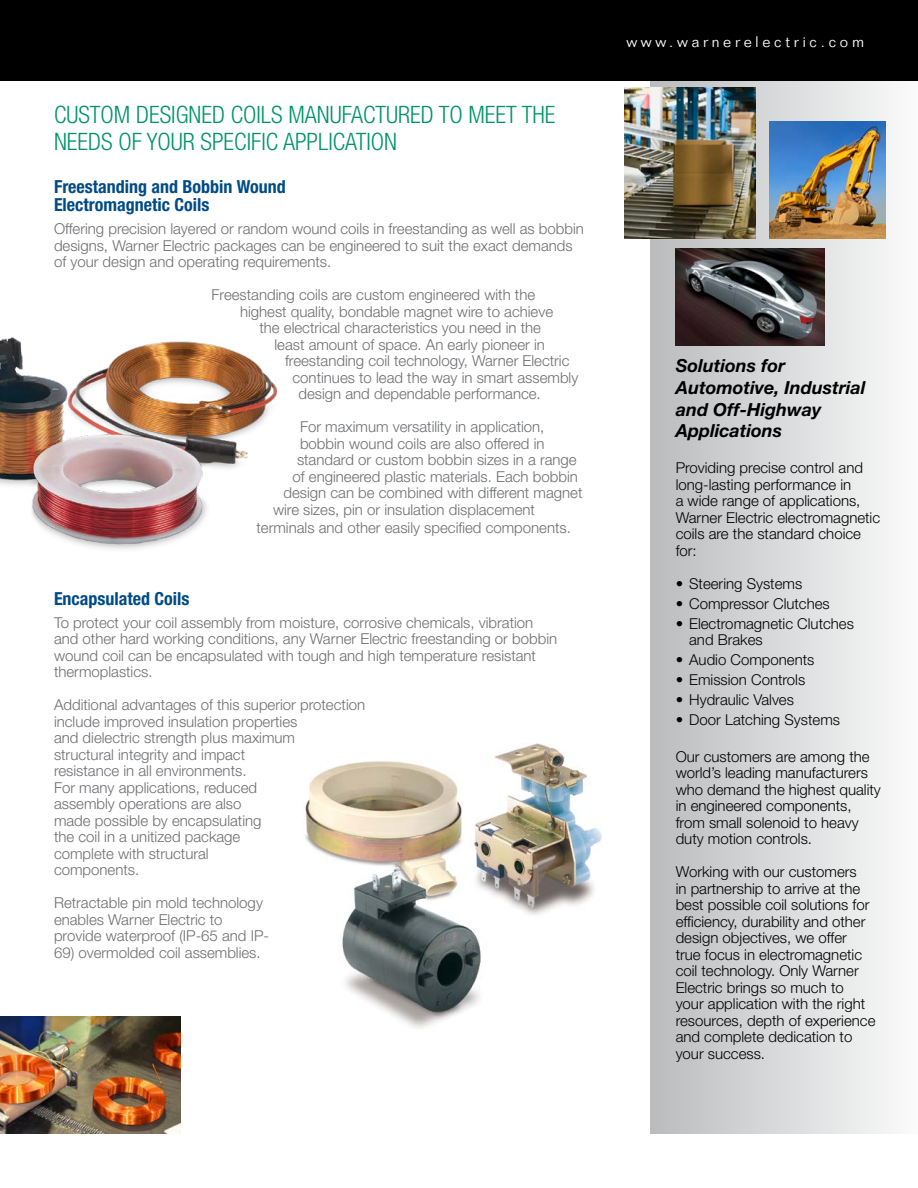
<style>
.page{position:relative;width:918px;height:1188px;background:#fff}
.page>*{position:absolute;margin:0;border:0;box-sizing:border-box;transform-origin:0 0}
.Header__Green-Light{font:300 condensed 24px/27px "Helvetica Neue LT Std";color:#009467}
.Sub_Header__Altra_Bl{font:700 condensed 18px/18px "Helvetica Neue LT Std";color:#004b85}
.t1{font:italic 700 18px/21.6px "Helvetica Neue LT Std";color:#000}
.Body__grey{font:300 15px/16.5px "Helvetica Neue LT Std";color:#6d6e71}
.Sidebar_Body__black{font:300 15px/16.5px "Helvetica Neue LT Std";color:#000}
.t2{font:300 15px "Folio Std";letter-spacing:.25em;color:#fff}
</style>
<div class="page">
<div style="left:651px;top:73px;width:267px;height:1061px;background:linear-gradient(to right,#b9bbbd,#fbfbfb)"></div>
<div style="left:0;top:0;width:918px;height:81px;background:#000"></div>
<img style="left:769px;top:122px;width:117px;height:116px">
<img style="left:676px;top:249px;width:149px;height:97px">
<img style="left:624px;top:87px;width:132px;height:151px">
<img style="left:0;top:337px;width:278px;height:213px">
<img style="left:305px;top:743px;width:297px;height:285px">
<img style="left:0;top:1017px;width:180px;height:117px">
<p class="Header__Green-Light" style="left:54px;top:100px;width:503px">CUSTOM DESIGNED COILS MANUFACTURED TO MEET THE<br>NEEDS OF YOUR SPECIFIC APPLICATION</p>
<p class="Sub_Header__Altra_Bl" style="left:54px;top:177px;width:233px">Freestanding and Bobbin Wound<br>Electromagnetic Coils</p>
<p class="Body__grey" style="left:54px;top:220px;width:531px">Offering precision layered or random wound coils in freestanding as well as bobbin designs, Warner Electric packages can be engineered to suit the exact demands of your design and operating requirements.</p>
<p class="Body__grey" style="left:212px;top:286px;width:325px">Freestanding coils are custom engineered with the</p>
<p class="Body__grey" style="left:240px;top:303px;width:315px">highest quality, bondable magnet wire to achieve</p>
<p class="Body__grey" style="left:260px;top:319px;width:283px">the electrical characteristics you need in the</p>
<p class="Body__grey" style="left:274px;top:336px;width:272px">least amount of space. An early pioneer in</p>
<p class="Body__grey" style="left:285px;top:352px;width:286px">freestanding coil technology, Warner Electric</p>
<p class="Body__grey" style="left:292px;top:369px;width:287px">continues to lead the way in smart assembly</p>
<p class="Body__grey" style="left:298px;top:385px;width:244px">design and dependable performance.</p>
<p class="Body__grey" style="left:300px;top:418px;width:246px">For maximum versatility in application,</p>
<p class="Body__grey" style="left:300px;top:435px;width:246px">bobbin wound coils are also offered in</p>
<p class="Body__grey" style="left:297px;top:451px;width:281px">standard or custom bobbin sizes in a range</p>
<p class="Body__grey" style="left:292px;top:468px;width:287px">of engineered plastic materials. Each bobbin</p>
<p class="Body__grey" style="left:284px;top:484px;width:300px">design can be combined with different magnet</p>
<p class="Body__grey" style="left:273px;top:501px;width:263px">wire sizes, pin or insulation displacement</p>
<p class="Body__grey" style="left:256px;top:519px;width:316px">terminals and other easily specified components.</p>
<p class="Sub_Header__Altra_Bl" style="left:54px;top:589px;width:137px">Encapsulated Coils</p>
<p class="Body__grey" style="left:54px;top:614px;width:505px">To protect your coil assembly from moisture, corrosive chemicals, vibration and other hard working conditions, any Warner Electric freestanding or bobbin wound coil can be encapsulated with tough and high temperature resistant thermoplastics.</p>
<p class="Body__grey" style="left:54px;top:696px;width:313px">Additional advantages of this superior protection include improved insulation properties<br>and dielectric strength plus maximum<br>structural integrity and impact<br>resistance in all environments.<br>For many applications, reduced<br>assembly operations are also<br>made possible by encapsulating<br>the coil in a unitized package<br>complete with structural<br>components.</p>
<p class="Body__grey" style="left:54px;top:894px;width:217px">Retractable pin mold technology enables Warner Electric to provide waterproof (IP-65 and IP-</p>
<p class="Body__grey" style="left:54px;top:944px;width:208px">69) overmolded coil assemblies.</p>
<p class="t2" style="left:626px;top:33px;width:239px">www.warnerelectric.com</p>
<p class="t1" style="left:676px;top:355px;width:111px">Solutions for</p>
<p class="t1" style="left:676px;top:376px;width:191px">Automotive, Industrial and Off-Highway</p>
<p class="t1" style="left:676px;top:420px;width:108px">Applications</p>
<p class="Sidebar_Body__black" style="left:676px;top:459px;width:206px">Providing precise control and long-lasting performance in<br>a wide range of applications,<br>Warner Electric electromagnetic coils are the standard choice for:</p>
<p class="Sidebar_Body__black" style="left:676px;top:575px;width:128px">• Steering Systems</p>
<p class="Sidebar_Body__black" style="left:676px;top:595px;width:156px">• Compressor Clutches</p>
<p class="Sidebar_Body__black" style="left:689px;top:615px;width:166px;text-indent:-14px">• Electromagnetic Clutches and Brakes</p>
<p class="Sidebar_Body__black" style="left:676px;top:651px;width:140px">• Audio Components</p>
<p class="Sidebar_Body__black" style="left:676px;top:671px;width:131px">• Emission Controls</p>
<p class="Sidebar_Body__black" style="left:676px;top:691px;width:120px">• Hydraulic Valves</p>
<p class="Sidebar_Body__black" style="left:676px;top:711px;width:166px">• Door Latching Systems</p>
<p class="Sidebar_Body__black" style="left:676px;top:748px;width:207px">Our customers are among the world’s leading manufacturers who demand the highest quality in engineered components, from small solenoid to heavy duty motion controls.</p>
<p class="Sidebar_Body__black" style="left:676px;top:863px;width:201px">Working with our customers<br>in partnership to arrive at the best possible coil solutions for efficiency, durability and other design objectives, we offer true focus in electromagnetic coil technology. Only Warner<br>Electric brings so much to your application with the right resources, depth of experience and complete dedication to your success.</p>
</div>
